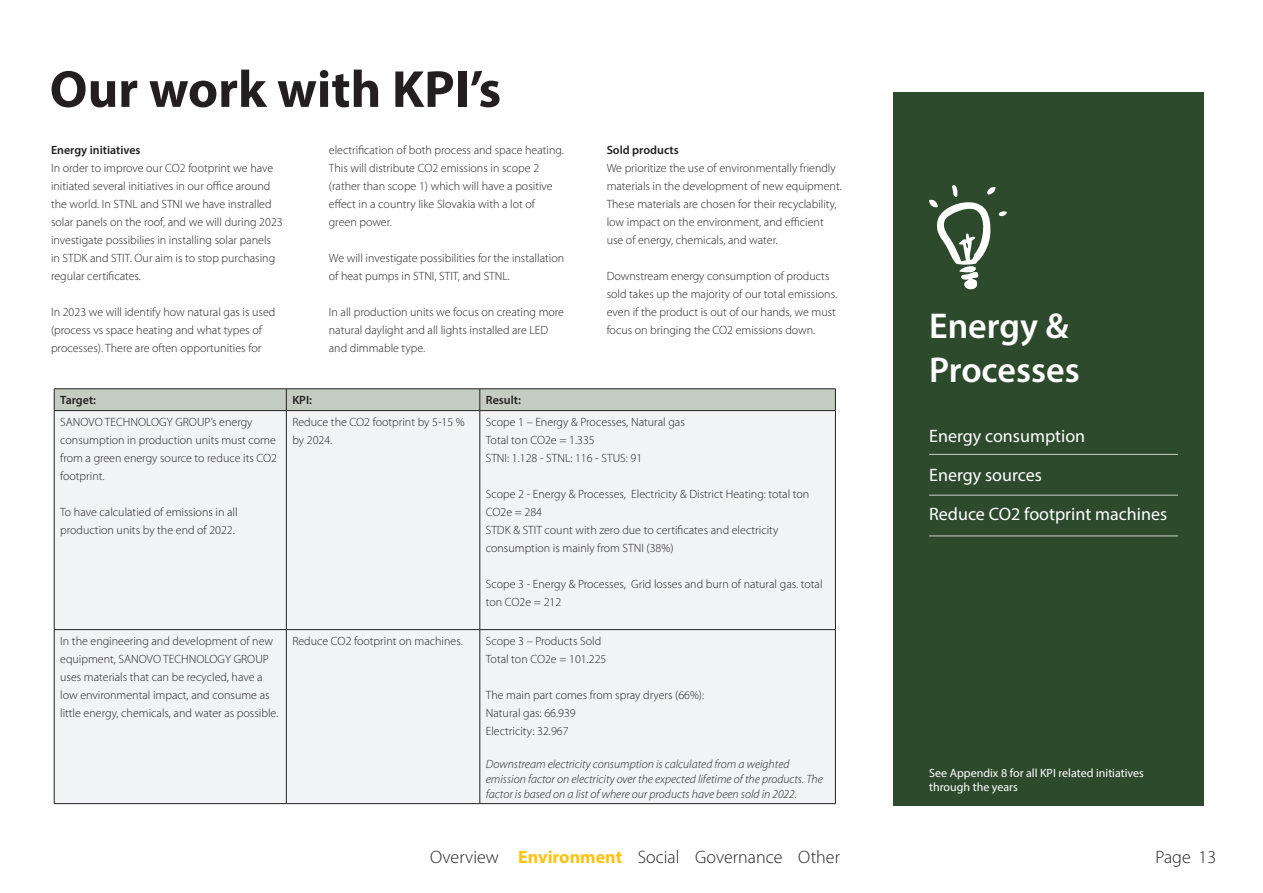
<style>
.page{position:relative;width:1263px;height:893px;background:#fff}
.page>*{position:absolute;margin:0;border:0;box-sizing:border-box;transform-origin:0 0}
.Heading_1{font:700 52.5px "Myriad Pro";color:#231f20}
.t1{font:600 36px/43.2px "Myriad Pro";color:#fff}
.Quotes{font:18px "Myriad Pro";color:#fff}
.t2{font:300 18px "Myriad Pro";color:#231f20}
.Quotes-2{font:300 12px/18px "Myriad Pro";color:#231f20}
.Quotes-3{font:italic 300 12px/15px "Myriad Pro";color:#231f20}
.Quotes-4{font:12px/14.4px "Myriad Pro";color:#fff}
.Quotes-5{font:600 12px "Myriad Pro";color:#231f20}
.s1{font-weight:700;color:#fec210}
</style>
<div class="page">
<div style="left:55px;top:411px;width:780px;height:392px;background:#f2f3f4"></div>
<div style="left:54px;top:390px;width:782px;height:20px;background:#c5cdc2"></div>
<hr style="left:54px;top:411px;width:1px;height:218px;background:#231f20">
<hr style="left:286px;top:411px;width:1px;height:218px;background:#231f20">
<hr style="left:480px;top:411px;width:1px;height:218px;background:#231f20">
<hr style="left:54px;top:630px;width:1px;height:173px;background:#231f20">
<hr style="left:286px;top:630px;width:1px;height:173px;background:#231f20">
<hr style="left:480px;top:630px;width:1px;height:173px;background:#231f20">
<hr style="left:835px;top:630px;width:1px;height:173px;background:#231f20">
<hr style="left:54px;top:389px;width:232px;height:1px;background:#231f20">
<hr style="left:286px;top:389px;width:194px;height:1px;background:#231f20">
<hr style="left:480px;top:389px;width:356px;height:1px;background:#231f20">
<hr style="left:54px;top:410px;width:232px;height:1px;background:#231f20">
<hr style="left:286px;top:410px;width:194px;height:1px;background:#231f20">
<hr style="left:480px;top:410px;width:356px;height:1px;background:#231f20">
<hr style="left:54px;top:629px;width:232px;height:1px;background:#231f20">
<hr style="left:286px;top:629px;width:194px;height:1px;background:#231f20">
<hr style="left:480px;top:629px;width:356px;height:1px;background:#231f20">
<hr style="left:54px;top:803px;width:232px;height:1px;background:#231f20">
<hr style="left:286px;top:803px;width:194px;height:1px;background:#231f20">
<hr style="left:480px;top:803px;width:356px;height:1px;background:#231f20">
<hr style="left:835px;top:411px;width:1px;height:218px;background:#231f20">
<div style="left:893px;top:92px;width:311px;height:714px;background:#2d4a2d"></div>
<hr style="left:929px;top:454px;width:249px;height:1px;background:#cad1c7">
<hr style="left:929px;top:495px;width:249px;height:1px;background:#cad1c7">
<hr style="left:929px;top:536px;width:249px;height:1px;background:#cad1c7">
<svg style="left:929px;top:185px;width:78px;height:105px"></svg>
<p class="Heading_1" style="left:50px;top:55px;width:453px">Our work with KPI’s</p>
<p class="Quotes-5" style="left:51px;top:142px;width:91px">Energy initiatives</p>
<p class="Quotes-2" style="left:51px;top:159px;width:233px">In order to improve our CO2 footprint we have initiated several initiatives in our office around the world. In STNL and STNI we have instralled solar panels on the roof, and we will during 2023 investigate possibilies in installing solar panels in STDK and STIT. Our aim is to stop purchasing regular certificates.</p>
<p class="Quotes-2" style="left:51px;top:303px;width:226px">In 2023 we will identify how natural gas is used (process vs space heating and what types of processes). There are often opportunities for</p>
<p class="Quotes-2" style="left:329px;top:141px;width:237px">electrification of both process and space heating.<br>This will distribute CO2 emissions in scope 2 (rather than scope 1) which will have a positive effect in a country like Slovakia with a lot of green power.</p>
<p class="Quotes-2" style="left:329px;top:249px;width:237px">We will investigate possibilities for the installation of heat pumps in STNI, STIT, and STNL.</p>
<p class="Quotes-2" style="left:329px;top:303px;width:237px">In all production units we focus on creating more natural daylight and all lights installed are LED and dimmable type.</p>
<p class="Quotes-5" style="left:607px;top:142px;width:74px">Sold products</p>
<p class="Quotes-2" style="left:607px;top:159px;width:237px">We prioritize the use of environmentally friendly materials in the development of new equipment.<br>These materials are chosen for their recyclability, low impact on the environment, and efficient use of energy, chemicals, and water.</p>
<p class="Quotes-2" style="left:607px;top:267px;width:232px">Downstream energy consumption of products sold takes up the majority of our total emissions. even if the product is out of our hands, we must focus on bringing the CO2 emissions down.</p>
<p class="Quotes-5" style="left:60px;top:392px;width:37px">Target:</p>
<p class="Quotes-5" style="left:292px;top:392px;width:21px">KPI:</p>
<p class="Quotes-5" style="left:486px;top:392px;width:37px">Result:</p>
<p class="Quotes-2" style="left:60px;top:413px;width:218px">SANOVO TECHNOLOGY GROUP’s energy consumption in production units must come from a green energy source to reduce its CO2 footprint.</p>
<p class="Quotes-2" style="left:60px;top:503px;width:179px">To have calculatied of emissions in all production units by the end of 2022.</p>
<p class="Quotes-2" style="left:292px;top:413px;width:174px">Reduce the CO2 footprint by 5-15 % by 2024.</p>
<p class="Quotes-2" style="left:486px;top:413px;width:200px">Scope 1 – Energy &amp; Processes, Natural gas</p>
<p class="Quotes-2" style="left:486px;top:431px;width:110px">Total ton CO2e = 1.335</p>
<p class="Quotes-2" style="left:486px;top:449px;width:158px">STNI: 1.128 - STNL: 116 - STUS: 91</p>
<p class="Quotes-2" style="left:486px;top:485px;width:325px">Scope 2 - Energy &amp; Processes, Electricity &amp; District Heating: total ton<br>CO2e = 284</p>
<p class="Quotes-2" style="left:486px;top:521px;width:294px">STDK &amp; STIT count with zero due to certificates and electricity consumption is mainly from STNI (38%)</p>
<p class="Quotes-2" style="left:486px;top:575px;width:338px">Scope 3 - Energy &amp; Processes, Grid losses and burn of natural gas. total ton CO2e = 212</p>
<p class="Quotes-2" style="left:60px;top:632px;width:220px">In the engineering and development of new equipment, SANOVO TECHNOLOGY GROUP uses materials that can be recycled, have a low environmental impact, and consume as little energy, chemicals, and water as possible.</p>
<p class="Quotes-2" style="left:292px;top:632px;width:172px">Reduce CO2 footprint on machines.</p>
<p class="Quotes-2" style="left:486px;top:632px;width:117px">Scope 3 – Products Sold</p>
<p class="Quotes-2" style="left:486px;top:650px;width:122px">Total ton CO2e = 101.225</p>
<p class="Quotes-2" style="left:486px;top:686px;width:220px">The main part comes from spray dryers (66%):</p>
<p class="Quotes-2" style="left:486px;top:704px;width:91px">Natural gas: 66.939</p>
<p class="Quotes-2" style="left:486px;top:722px;width:84px">Electricity: 32.967</p>
<p class="Quotes-3" style="left:486px;top:756px;width:339px">Downstream electricity consumption is calculated from a weighted emission factor on electricity over the expected lifetime of the products. The factor is based on a list of where our products have been sold in 2022.</p>
<p class="t1" style="left:929px;top:304px;width:152px">Energy &amp;<br>Processes</p>
<p class="Quotes" style="left:929px;top:425px;width:158px">Energy consumption</p>
<p class="Quotes" style="left:929px;top:464px;width:114px">Energy sources</p>
<p class="Quotes" style="left:929px;top:503px;width:240px">Reduce CO2 footprint machines</p>
<p class="Quotes-4" style="left:929px;top:765px;width:216px">See Appendix 8 for all KPI related initiatives through the years</p>
<p class="t2" style="left:430px;top:847px;width:411px">Overview <span class="s1">Environment</span> Social Governance Other</p>
<h3 class="t2" style="left:1155px;top:847px;width:62px">Page 13</h3>
</div>
